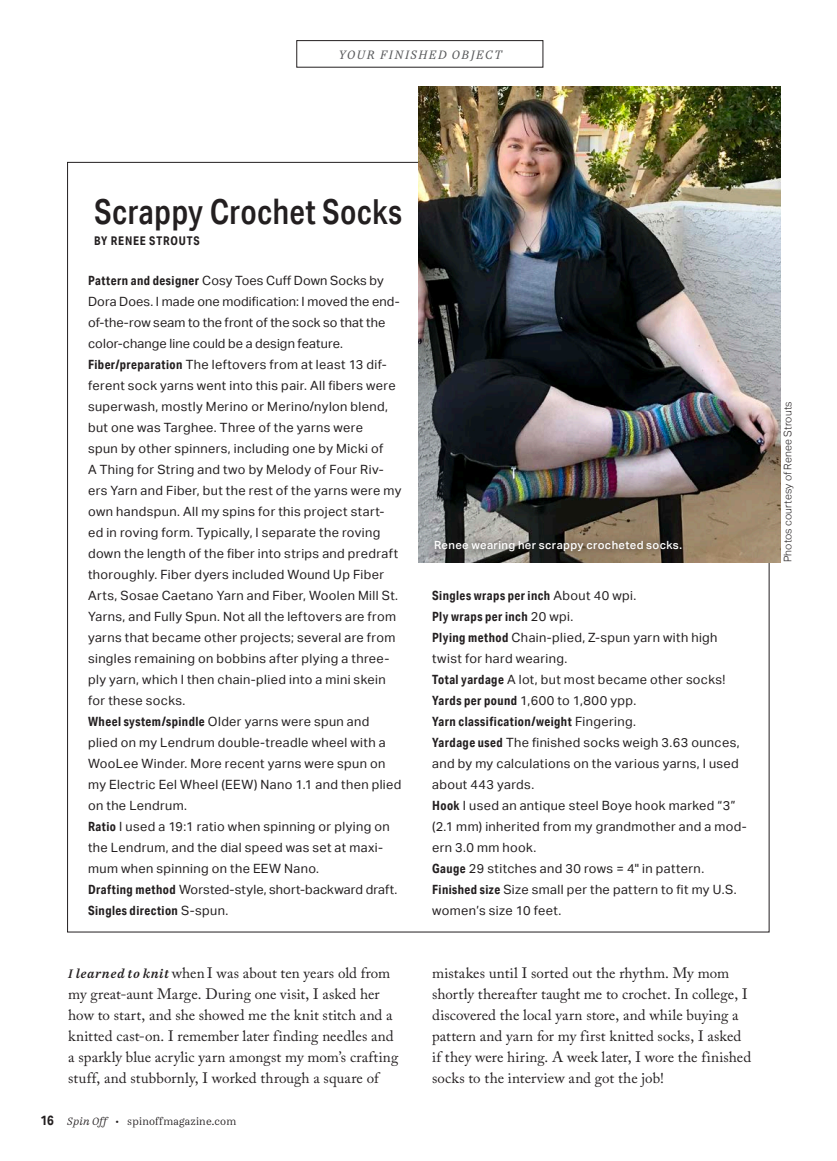
<style>
.page{position:relative;width:837px;height:1161px;background:#fff}
.page>*{position:absolute;margin:0;border:0;box-sizing:border-box;transform-origin:0 0}
.Dept_-_Title{font:500 34.5px "Aktiv Grotesk Cd";letter-spacing:.005em;color:#231f20}
.Global_-_Body_-_Intr{font:15px/21px "Adobe Caslon Pro";letter-spacing:.005em;color:#231f20}
.Sidebar_-_Materials{font:12.75px/21px "Aktiv Grotesk";letter-spacing:.03em;color:#231f20}
.Sidebar_-_Materials-2{font:12.75px/21px "Aktiv Grotesk";letter-spacing:.01em;color:#231f20}
.Sidebar_-_Materials-3{font:700 12.75px "Aktiv Grotesk Cd";letter-spacing:.035em;color:#231f20}
.t1{font:italic 12px "Casus Pro";letter-spacing:.12em;color:#57585a}
.Dept_-_Title-2{font:700 12px "Aktiv Grotesk Cd";letter-spacing:.07em;color:#231f20}
.Global_-_Captions_Wh{font:500 11.25px "Aktiv Grotesk";letter-spacing:.03em;color:#fff}
.t2{font:300 10.5px "Casus Pro";letter-spacing:.02em;color:#231f20}
.Global_-_Photo_credi{font:300 10.5px "Aktiv Grotesk";letter-spacing:.015em;color:#231f20}
.s1{font-family:"Aktiv Grotesk Cd";font-weight:700}
.s2{font-family:"Aktiv Grotesk";font-weight:400}
.s3{font-family:"Casus Pro";font-weight:600;font-style:italic;font-size:12px}
.s4{font-family:"Aktiv Grotesk Cd";font-weight:700;font-size:13.5px}
.s5{font-style:italic}
</style>
<div class="page">
<div style="left:296px;top:40px;width:247px;height:27px;border:1px solid #231f20"></div>
<hr style="left:836px;top:1025px;width:1px;height:61px;background:#4b4c4d">
<img style="left:419px;top:87px;width:362px;height:475px">
<div style="left:427px;top:533px;width:262px;height:26px;background:#231f20;opacity:.75"></div>
<p class="t1" style="left:339px;top:47px;width:164px">YOUR FINISHED OBJECT</p>
<p class="Dept_-_Title" style="left:94px;top:191px;width:309px">Scrappy Crochet Socks</p>
<p class="Dept_-_Title-2" style="left:94px;top:234px;width:107px">BY RENEE STROUTS</p>
<p class="Sidebar_-_Materials-2" style="left:88px;top:270px;width:313px"><span class="s1">Pattern and designer</span> Cosy Toes Cuff Down Socks by Dora Does. I made one modification: I moved the end&shy;of-the-row seam to the front of the sock so that the color-change line could be a design feature.</p>
<p class="Sidebar_-_Materials" style="left:88px;top:354px;width:315px"><span class="s1">Fiber/preparation</span> The leftovers from at least 13 dif&shy;ferent sock yarns went into this pair. All fibers were superwash, mostly Merino or Merino/nylon blend, but one was Targhee. Three of the yarns were<br>spun by other spinners, including one by Micki of<br>A Thing for String and two by Melody of Four Riv&shy;ers Yarn and Fiber, but the rest of the yarns were my own handspun. All my spins for this project start&shy;ed in roving form. Typically, I separate the roving down the length of the fiber into strips and predraft thoroughly. Fiber dyers included Wound Up Fiber Arts, Sosae Caetano Yarn and Fiber, Woolen Mill St.<br>Yarns, and Fully Spun. Not all the leftovers are from yarns that became other projects; several are from singles remaining on bobbins after plying a three&shy;ply yarn, which I then chain-plied into a mini skein for these socks.</p>
<p class="Sidebar_-_Materials" style="left:88px;top:711px;width:315px"><span class="s1">Wheel system/spindle</span> Older yarns were spun and plied on my Lendrum double-treadle wheel with a WooLee Winder. More recent yarns were spun on my Electric Eel Wheel (EEW) Nano 1.1 and then plied on the Lendrum.</p>
<p class="Sidebar_-_Materials" style="left:88px;top:816px;width:303px"><span class="s1">Ratio</span> I used a 19:1 ratio when spinning or plying on the Lendrum, and the dial speed was set at maxi&shy;mum when spinning on the EEW Nano.</p>
<p class="Sidebar_-_Materials-2" style="left:88px;top:879px;width:311px"><span class="s1">Drafting method</span> Worsted-style, short-backward draft.</p>
<p class="Sidebar_-_Materials-3" style="left:88px;top:903px;width:142px">Singles direction <span class="s2">S-spun.</span></p>
<p class="Global_-_Body_-_Intr" style="left:68px;top:962px;width:332px"><span class="s3">I learned to knit</span> when I was about ten years old from my great-aunt Marge. During one visit, I asked her how to start, and she showed me the knit stitch and a knitted cast-on. I remember later finding needles and a sparkly blue acrylic yarn amongst my mom’s crafting stuff, and stubbornly, I worked through a square of</p>
<p class="t2" style="left:40px;top:1115px;width:197px"><span class="s4">16</span> <span class="s5">Spin Off</span> • spinoffmagazine.com</p>
<p class="Global_-_Captions_Wh" style="left:434px;top:538px;width:250px">Renee wearing her scrappy crocheted socks.</p>
<p class="Sidebar_-_Materials-3" style="left:432px;top:588px;width:206px">Singles wraps per inch <span class="s2">About 40 wpi.</span></p>
<p class="Sidebar_-_Materials-3" style="left:432px;top:609px;width:143px">Ply wraps per inch <span class="s2">20 wpi.</span></p>
<p class="Sidebar_-_Materials" style="left:432px;top:627px;width:287px"><span class="s1">Plying method</span> Chain-plied, Z-spun yarn with high twist for hard wearing.</p>
<p class="Sidebar_-_Materials" style="left:432px;top:669px;width:295px"><span class="s1">Total yardage</span> A lot, but most became other socks!</p>
<p class="Sidebar_-_Materials" style="left:432px;top:690px;width:206px"><span class="s1">Yards per pound</span> 1,600 to 1,800 ypp.</p>
<p class="Sidebar_-_Materials-3" style="left:432px;top:714px;width:205px">Yarn classification/weight <span class="s2">Fingering.</span></p>
<p class="Sidebar_-_Materials" style="left:432px;top:732px;width:309px;text-align:justify"><span class="s1">Yardage used</span> The finished socks weigh 3.63 ounces, and by my calculations on the various yarns, I used about 443 yards.</p>
<p class="Sidebar_-_Materials" style="left:432px;top:795px;width:316px"><span class="s1">Hook</span> I used an antique steel Boye hook marked “3” (2.1 mm) inherited from my grandmother and a mod&shy;ern 3.0 mm hook.</p>
<p class="Sidebar_-_Materials" style="left:432px;top:858px;width:274px"><span class="s1">Gauge</span> 29 stitches and 30 rows = 4" in pattern.</p>
<p class="Sidebar_-_Materials" style="left:432px;top:879px;width:306px"><span class="s1">Finished size</span> Size small per the pattern to fit my U.S. women’s size 10 feet.</p>
<p class="Global_-_Body_-_Intr" style="left:432px;top:962px;width:321px">mistakes until I sorted out the rhythm. My mom shortly thereafter taught me to crochet. In college, I discovered the local yarn store, and while buying a pattern and yarn for my first knitted socks, I asked if they were hiring. A week later, I wore the finished socks to the interview and got the job!</p>
<p class="Global_-_Photo_credi" style="left:782px;top:562px;width:163px;rotate:-90deg">Photos courtesy of Renee Strouts</p>
</div>
